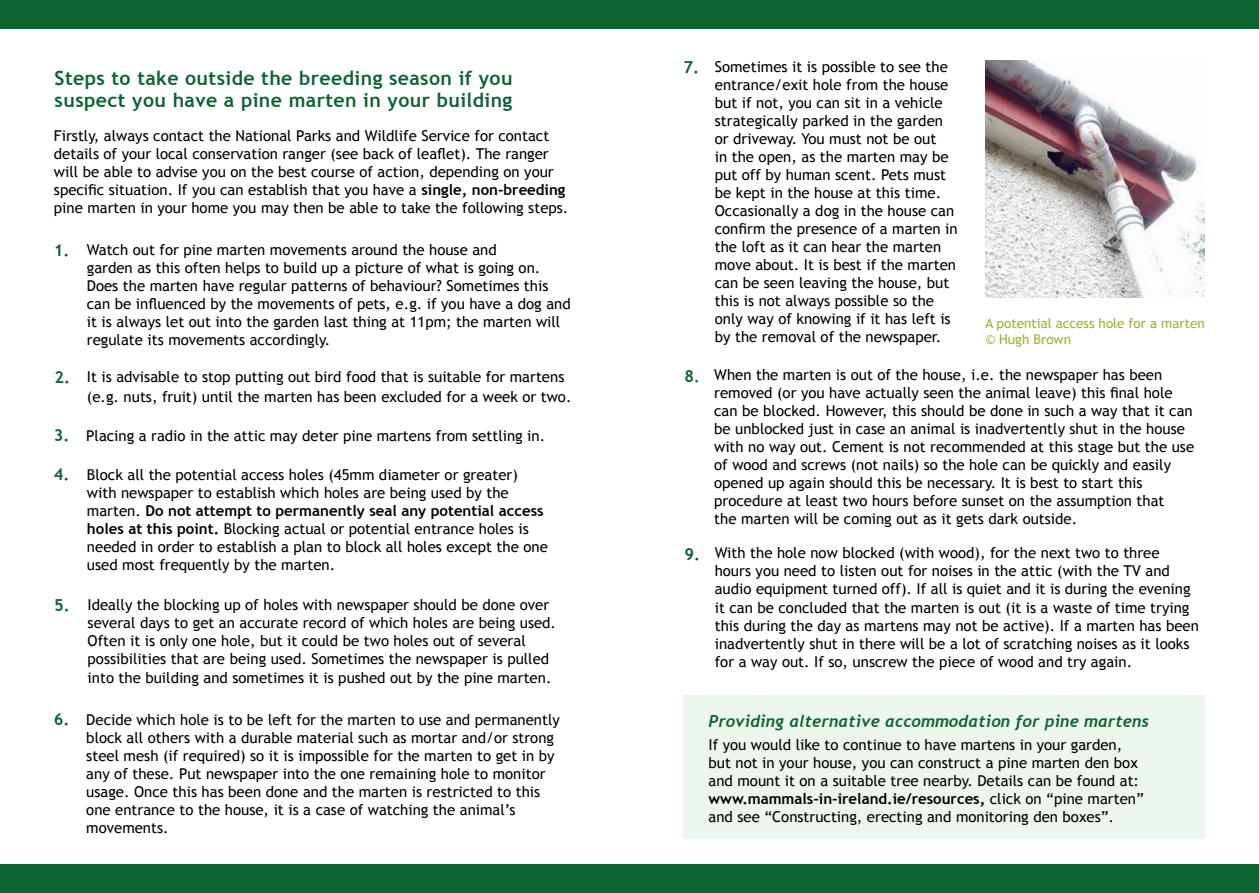
<style>
.page{position:relative;width:1259px;height:893px;background:#fff}
.page>*{position:absolute;margin:0;border:0;box-sizing:border-box;transform-origin:0 0}
.t1{font:700 19.5px/22.5px "Trebuchet MS";letter-spacing:.02em;color:#0e6333}
.t2{font:italic 700 16.5px "Trebuchet";letter-spacing:.01em;color:#0e6333}
.t3{font:700 16.5px "Trebuchet MS";color:#0e6333}
.t4{font:15px/18px "Trebuchet MS";color:#000}
.t5{font:13.5px/16.2px "Trebuchet MS";color:#9eb126}
.s1{font-weight:700}
.s2{font-weight:700;font-size:16.5px;color:#0e6333}
.s3{font-size:15px}
</style>
<div class="page">
<div style="left:0;top:864px;width:1259px;height:29px;background:#0e6333"></div>
<div style="left:0;top:0;width:1259px;height:29px;background:#0e6333"></div>
<div style="left:683px;top:695px;width:522px;height:144px;background:#ecf6ed"></div>
<img style="left:985px;top:61px;width:220px;height:237px">
<h1 class="t1" style="left:55px;top:67px;width:459px">Steps to take outside the breeding season if you suspect you have a pine marten in your building</h1>
<p class="t4" style="left:54px;top:127px;width:516px">Firstly, always contact the National Parks and Wildlife Service for contact details of your local conservation ranger (see back of leaflet). The ranger will be able to advise you on the best course of action, depending on your specific situation. If you can establish that you have a <span class="s1">single, non-breeding </span>pine marten in your home you may then be able to take the following steps.</p>
<p class="t3" style="left:54px;top:240px;width:17px">1.</p>
<p class="t3" style="left:55px;top:367px;width:17px">2.</p>
<p class="t4" style="left:87px;top:241px;width:485px">Watch out for pine marten movements around the house and<br>garden as this often helps to build up a picture of what is going on.<br>Does the marten have regular patterns of behaviour? Sometimes this can be influenced by the movements of pets, e.g. if you have a dog and it is always let out into the garden last thing at 11pm; the marten will regulate its movements accordingly.</p>
<p class="t4" style="left:87px;top:367px;width:486px;line-height:19.5px">It is advisable to stop putting out bird food that is suitable for martens (e.g. nuts, fruit) until the marten has been excluded for a week or two.</p>
<p class="t4" style="left:54px;top:427px;width:493px"><span class="s2">3.</span> Placing a radio in the attic may deter pine martens from settling in.</p>
<p class="t3" style="left:54px;top:464px;width:17px">4.</p>
<p class="t3" style="left:54px;top:595px;width:17px">5.</p>
<p class="t3" style="left:54px;top:708px;width:17px">6.</p>
<p class="t4" style="left:87px;top:466px;width:462px">Block all the potential access holes (45mm diameter or greater) with newspaper to establish which holes are being used by the marten. <span class="s1">Do not attempt to permanently seal any potential access holes at this point.</span> Blocking actual or potential entrance holes is needed in order to establish a plan to block all holes except the one used most frequently by the marten.</p>
<p class="t4" style="left:88px;top:596px;width:470px">Ideally the blocking up of holes with newspaper should be done over several days to get an accurate record of which holes are being used.<br>Often it is only one hole, but it could be two holes out of several possibilities that are being used. Sometimes the newspaper is pulled</p>
<p class="t4" style="left:88px;top:669px;width:465px">into the building and sometimes it is pushed out by the pine marten.</p>
<p class="t4" style="left:86px;top:710px;width:475px">Decide which hole is to be left for the marten to use and permanently block all others with a durable material such as mortar and/or strong steel mesh (if required) so it is impossible for the marten to get in by any of these. Put newspaper into the one remaining hole to monitor usage. Once this has been done and the marten is restricted to this one entrance to the house, it is a case of watching the animal’s movements.</p>
<p class="t3" style="left:683px;top:57px;width:17px">7.</p>
<p class="t4" style="left:715px;top:58px;width:244px">Sometimes it is possible to see the entrance/exit hole from the house but if not, you can sit in a vehicle strategically parked in the garden or driveway. You must not be out<br>in the open, as the marten may be put off by human scent. Pets must be kept in the house at this time.<br>Occasionally a dog in the house can confirm the presence of a marten in the loft as it can hear the marten move about. It is best if the marten can be seen leaving the house, but this is not always possible so the only way of knowing if it has left is by the removal of the newspaper.</p>
<p class="t5" style="left:985px;top:315px;width:221px">A potential access hole for a marten © Hugh Brown</p>
<p class="t3" style="left:684px;top:365px;width:17px">8<span class="s3">.</span></p>
<p class="t4" style="left:714px;top:366px;width:481px">When the marten is out of the house, i.e. the newspaper has been removed (or you have actually seen the animal leave) this final hole can be blocked. However, this should be done in such a way that it can be unblocked just in case an animal is inadvertently shut in the house with no way out. Cement is not recommended at this stage but the use of wood and screws (not nails) so the hole can be quickly and easily opened up again should this be necessary. It is best to start this procedure at least two hours before sunset on the assumption that<br>the marten will be coming out as it gets dark outside.</p>
<p class="t3" style="left:684px;top:543px;width:17px">9.</p>
<p class="t4" style="left:715px;top:544px;width:486px">With the hole now blocked (with wood), for the next two to three hours you need to listen out for noises in the attic (with the TV and audio equipment turned off). If all is quiet and it is during the evening it can be concluded that the marten is out (it is a waste of time trying this during the day as martens may not be active). If a marten has been inadvertently shut in there will be a lot of scratching noises as it looks for a way out. If so, unscrew the piece of wood and try again.</p>
<p class="t2" style="left:708px;top:711px;width:442px">Providing alternative accommodation for pine martens</p>
<p class="t4" style="left:708px;top:736px;width:437px">If you would like to continue to have martens in your garden, but not in your house, you can construct a pine marten den box and mount it on a suitable tree nearby. Details can be found at: <span class="s1">www.mammals-in-ireland.ie/resources,</span> click on “pine marten” and see “Constructing, erecting and monitoring den boxes”.</p>
</div>
